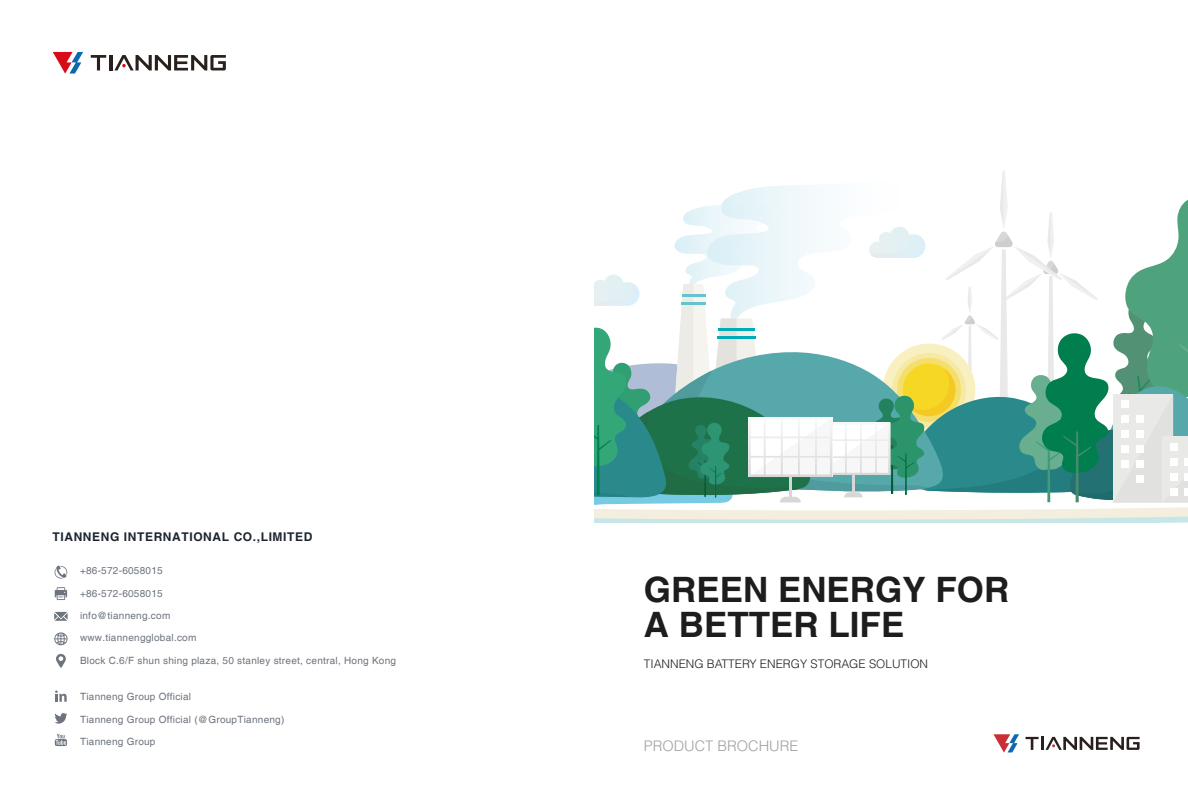
<style>
.page{position:relative;width:1188px;height:807px;background:#fff}
.page>*{position:absolute;margin:0;border:0;box-sizing:border-box;transform-origin:0 0}
.t1{font:700 35px/34.2px "Helvetica";color:#1d1d1d}
.t2{font:300 14.6px "Helvetica";color:#9fa0a0}
.t3{font:700 12px "Helvetica";letter-spacing:.05em;color:#1b242f}
.t4{font:300 11.8px "Helvetica";color:#1d1d1d}
.t5{font:10px "Helvetica";letter-spacing:.025em;color:#6d747e}
</style>
<div class="page">
<svg style="left:994px;top:734px;width:25px;height:19px"></svg>
<svg style="left:1026px;top:737px;width:114px;height:13px"></svg>
<svg style="left:594px;top:171px;width:594px;height:352px"></svg>
<hr style="left:789px;top:476px;width:3px;height:22px;background:#d7d7d7">
<svg style="left:55px;top:734px;width:12px;height:12px"></svg>
<svg style="left:54px;top:612px;width:14px;height:9px"></svg>
<svg style="left:55px;top:566px;width:12px;height:13px"></svg>
<svg style="left:55px;top:587px;width:12px;height:13px"></svg>
<svg style="left:56px;top:654px;width:10px;height:14px"></svg>
<svg style="left:54px;top:632px;width:14px;height:13px"></svg>
<svg style="left:55px;top:690px;width:12px;height:12px"></svg>
<svg style="left:54px;top:713px;width:13px;height:11px"></svg>
<svg style="left:53px;top:52px;width:30px;height:22px"></svg>
<svg style="left:91px;top:55px;width:15px;height:15px"></svg>
<hr style="left:109px;top:55px;width:3px;height:15px;background:#291f1d">
<svg style="left:114px;top:55px;width:112px;height:15px"></svg>
<p class="t3" style="left:53px;top:529px;width:261px">TIANNENG INTERNATIONAL CO.,LIMITED</p>
<p class="t5" style="left:80px;top:565px;width:84px">+86-572-6058015</p>
<p class="t5" style="left:80px;top:587px;width:84px">+86-572-6058015</p>
<p class="t5" style="left:80px;top:610px;width:92px">info@tianneng.com</p>
<p class="t5" style="left:80px;top:632px;width:118px">www.tiannengglobal.com</p>
<p class="t5" style="left:80px;top:654px;width:318px">Block C.6/F shun shing plaza, 50 stanley street, central, Hong Kong</p>
<p class="t5" style="left:80px;top:691px;width:113px">Tianneng Group Official</p>
<p class="t5" style="left:80px;top:713px;width:206px">Tianneng Group Official (@GroupTianneng)</p>
<p class="t5" style="left:80px;top:736px;width:77px">Tianneng Group</p>
<h1 class="t1" style="left:644px;top:575px;width:367px">GREEN ENERGY FOR<br>A BETTER LIFE</h1>
<p class="t4" style="left:644px;top:656px;width:286px">TIANNENG BATTERY ENERGY STORAGE SOLUTION</p>
<h2 class="t2" style="left:644px;top:737px;width:156px">PRODUCT BROCHURE</h2>
</div>
